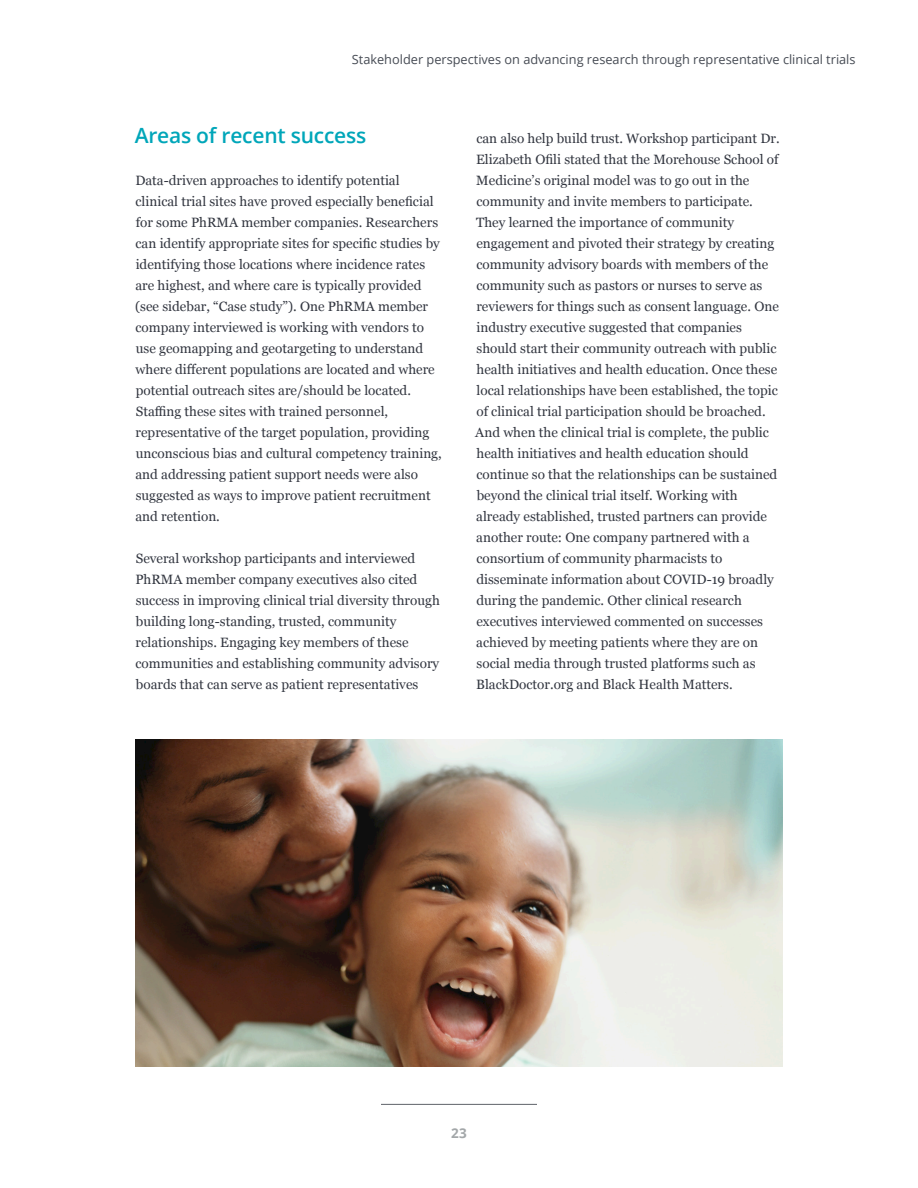
<style>
.page{position:relative;width:918px;height:1188px;background:#fff}
.page>*{position:absolute;margin:0;border:0;box-sizing:border-box;transform-origin:0 0}
.t1{font:600 21px "Open Sans";letter-spacing:-.01em;color:#00a6b9}
.t2{font:13.5px/21px "Georgia";color:#323640}
.t3{font:700 13.5px "Open Sans";color:#a3a7a9}
.t4{font:12.75px "Open Sans";color:#464b54}
</style>
<div class="page">
<hr style="left:381px;top:1104px;width:156px;height:1px;background:#5f6369">
<img style="left:135px;top:740px;width:648px;height:326px">
<p class="t4" style="left:352px;top:50px;width:505px">Stakeholder perspectives on advancing research through representative clinical trials</p>
<h1 class="t1" style="left:135px;top:120px;width:233px">Areas of recent success</h1>
<p class="t2" style="left:135px;top:169px;width:308px">Data-driven approaches to identify potential clinical trial sites have proved especially beneficial for some PhRMA member companies. Researchers can identify appropriate sites for specific studies by identifying those locations where incidence rates are highest, and where care is typically provided (see sidebar, “Case study”). One PhRMA member company interviewed is working with vendors to use geomapping and geotargeting to understand where different populations are located and where potential outreach sites are/should be located.<br>Staffing these sites with trained personnel, representative of the target population, providing unconscious bias and cultural competency training, and addressing patient support needs were also suggested as ways to improve patient recruitment and retention.</p>
<p class="t2" style="left:135px;top:547px;width:306px">Several workshop participants and interviewed PhRMA member company executives also cited success in improving clinical trial diversity through building long-standing, trusted, community relationships. Engaging key members of these communities and establishing community advisory boards that can serve as patient representatives</p>
<p class="t2" style="left:475px;top:127px;width:306px">can also help build trust. Workshop participant Dr.<br>Elizabeth Ofili stated that the Morehouse School of Medicine’s original model was to go out in the community and invite members to participate.<br>They learned the importance of community engagement and pivoted their strategy by creating community advisory boards with members of the community such as pastors or nurses to serve as reviewers for things such as consent language. One industry executive suggested that companies should start their community outreach with public health initiatives and health education. Once these local relationships have been established, the topic of clinical trial participation should be broached.<br>And when the clinical trial is complete, the public health initiatives and health education should continue so that the relationships can be sustained beyond the clinical trial itself. Working with already established, trusted partners can provide another route: One company partnered with a consortium of community pharmacists to disseminate information about COVID-19 broadly during the pandemic. Other clinical research executives interviewed commented on successes achieved by meeting patients where they are on social media through trusted platforms such as BlackDoctor.org and Black Health Matters.</p>
<p class="t3" style="left:451px;top:1123px;width:17px">23</p>
</div>
